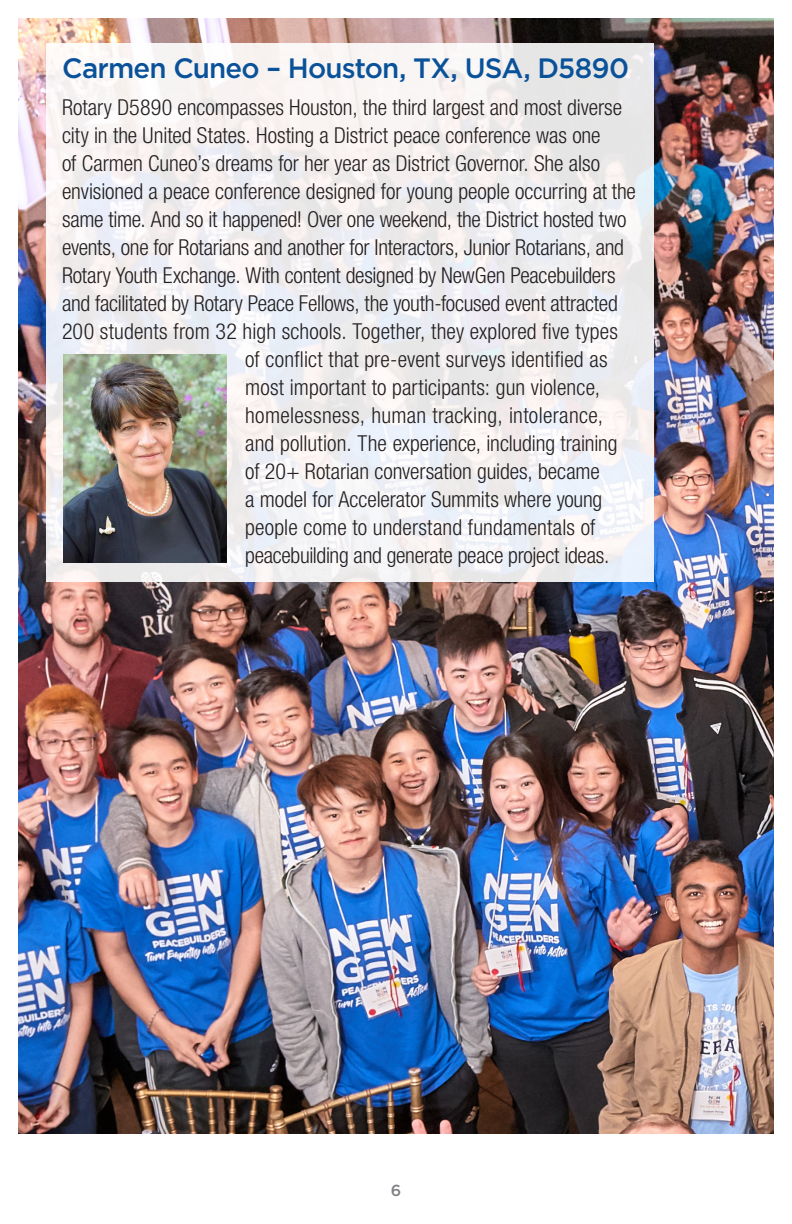
<style>
.page{position:relative;width:792px;height:1224px;background:#fff}
.page>*{position:absolute;margin:0;border:0;box-sizing:border-box;transform-origin:0 0}
.titles{font:500 28px "Gotham";letter-spacing:-.03em;color:#09529a}
.text{font:300 condensed 22px "Helvetica Neue LT Pro";letter-spacing:-.005em;color:#231f20}
.text-2{font:300 condensed 22px "Helvetica Neue LT Pro";letter-spacing:.015em;color:#231f20}
.t1{font:500 16px "Gotham";color:#808285}
</style>
<div class="page">
<img style="left:18px;top:18px;width:756px;height:1116px">
<div style="left:46px;top:43px;width:608px;height:539px;background:linear-gradient(to bottom,#f2efef,#f0f0f4)"></div>
<img style="left:63px;top:355px;width:164px;height:207px">
<p class="titles" style="left:62px;top:52px;width:569px">Carmen Cuneo – Houston, TX, USA, D5890</p>
<p class="text" style="left:62px;top:95px;width:562px">Rotary D5890 encompasses Houston, the third largest and most diverse</p>
<p class="text" style="left:62px;top:123px;width:540px">city in the United States. Hosting a District peace conference was one</p>
<p class="text" style="left:62px;top:151px;width:539px">of Carmen Cuneo’s dreams for her year as District Governor. She also</p>
<p class="text" style="left:62px;top:179px;width:575px">envisioned a peace conference designed for young people occurring at the</p>
<p class="text" style="left:62px;top:207px;width:566px">same time. And so it happened! Over one weekend, the District hosted two</p>
<p class="text" style="left:62px;top:235px;width:564px">events, one for Rotarians and another for Interactors, Junior Rotarians, and</p>
<p class="text" style="left:62px;top:263px;width:555px">Rotary Youth Exchange. With content designed by NewGen Peacebuilders</p>
<p class="text" style="left:62px;top:291px;width:557px">and facilitated by Rotary Peace Fellows, the youth-focused event attracted</p>
<p class="text" style="left:62px;top:319px;width:557px">200 students from 32 high schools. Together, they explored five types</p>
<p class="text" style="left:245px;top:347px;width:364px">of conflict that pre-event surveys identified as</p>
<p class="text" style="left:245px;top:375px;width:356px">most important to participants: gun violence,</p>
<p class="text-2" style="left:245px;top:403px;width:360px">homelessness, human tracking, intolerance,</p>
<p class="text" style="left:245px;top:431px;width:374px">and pollution. The experience, including training</p>
<p class="text" style="left:245px;top:459px;width:356px">of 20+ Rotarian conversation guides, became</p>
<p class="text" style="left:245px;top:487px;width:359px">a model for Accelerator Summits where young</p>
<p class="text" style="left:245px;top:515px;width:352px">people come to understand fundamentals of</p>
<p class="text" style="left:245px;top:543px;width:366px">peacebuilding and generate peace project ideas.</p>
<p class="t1" style="left:391px;top:1182px;width:12px">6</p>
</div>
